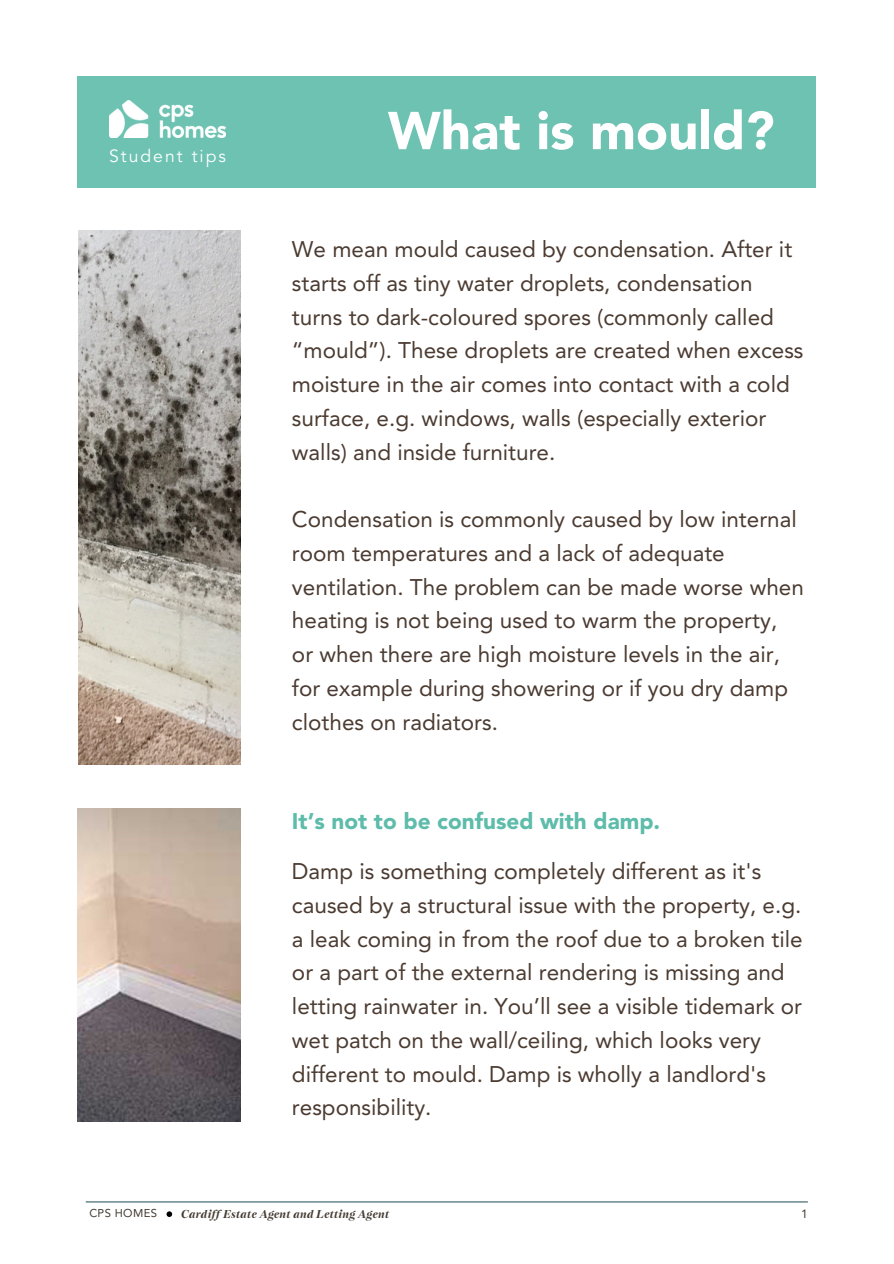
<style>
.page{position:relative;width:894px;height:1264px;background:#fff}
.page>*{position:absolute;margin:0;border:0;box-sizing:border-box;transform-origin:0 0}
.t1{font:900 52.65px "Avenir LT Std";color:#fff}
.t2{font:22.5px/33.8px "Avenir LT Std";color:#4b3b31}
.t3{font:900 22.5px "Avenir LT Std";color:#5dbcaa}
.t4{font:17.55px "Avenir LT Std";letter-spacing:.115em;color:#fff}
.t5{font:11.85px "Avenir LT Std";color:#443a31}
.t6{font:italic 700 11.25px "Nantes";letter-spacing:.03em;color:#443a31}
.t7{font:11.25px "Avenir LT Std";letter-spacing:.03em;color:#443a31}
</style>
<div class="page">
<div style="left:77px;top:77px;width:738px;height:111px;background:#6dc2b2"></div>
<hr style="left:86px;top:1201px;width:721px;height:1px;background:#335f6a">
<svg style="left:166px;top:1211px;width:6px;height:5px"></svg>
<img style="left:78px;top:231px;width:162px;height:533px">
<img style="left:77px;top:808px;width:163px;height:313px">
<img style="left:109px;top:101px;width:116px;height:37px">
<h2 class="t4" style="left:109px;top:149px;width:118px">Student tips</h2>
<h4 class="t1" style="left:388px;top:109px;width:388px">What is mould?</h4>
<p class="t2" style="left:292px;top:234px;width:513px">We mean mould caused by condensation. After it starts off as tiny water droplets, condensation turns to dark-coloured spores (commonly called “mould”). These droplets are created when excess moisture in the air comes into contact with a cold surface, e.g. windows, walls (especially exterior walls) and inside furniture.</p>
<p class="t2" style="left:292px;top:504px;width:513px">Condensation is commonly caused by low internal room temperatures and a lack of adequate ventilation. The problem can be made worse when heating is not being used to warm the property, or when there are high moisture levels in the air, for example during showering or if you dry damp clothes on radiators.</p>
<h3 class="t3" style="left:292px;top:812px;width:369px">It’s not to be confused with damp.</h3>
<h3 class="t2" style="left:292px;top:856px;width:512px">Damp is something completely different as it's caused by a structural issue with the property, e.g. a leak coming in from the roof due to a broken tile or a part of the external rendering is missing and letting rainwater in. You’ll see a visible tidemark or wet patch on the wall/ceiling, which looks very different to mould. Damp is wholly a landlord's responsibility.</h3>
<p class="t7" style="left:89px;top:1208px;width:69px">CPS HOMES</p>
<p class="t6" style="left:181px;top:1207px;width:209px">Cardiff Estate Agent and Letting Agent</p>
<h1 class="t5" style="left:801px;top:1209px;width:8px">1</h1>
</div>
